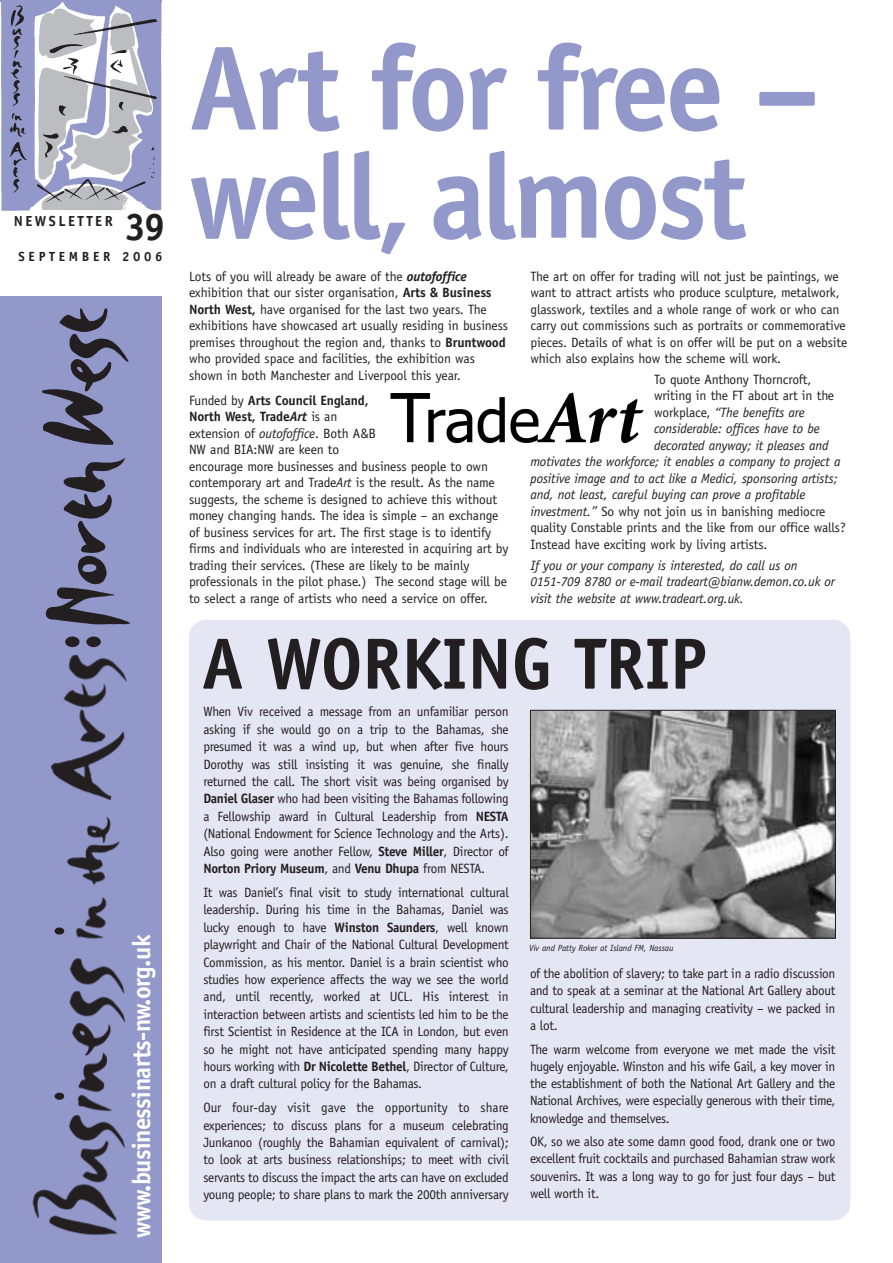
<style>
.page{position:relative;width:893px;height:1263px;background:#fff}
.page>*{position:absolute;margin:0;border:0;box-sizing:border-box;transform-origin:0 0}
.t1{font:700 120.15px/108.1px "Officina Sans";letter-spacing:-.035em;color:#9398cb}
.t2{font:700 72.6px "Officina Sans";letter-spacing:-.005em;color:#231f20}
.t3{font:700 38.55px "Officina Sans";color:#231f20}
.t4{font:700 25.5px "Officina Sans";letter-spacing:-.02em;color:#fff}
.t5{font:700 14.55px "Officina Sans";letter-spacing:.165em;color:#231f20}
.t6{font:13.5px/17.4px "Officina Sans";letter-spacing:-.01em;color:#231f20;text-align:justify}
.t7{font:italic 13.5px/16.5px "Officina Sans";letter-spacing:-.01em;color:#231f20}
.t8{font:700 13.2px "Officina Sans";letter-spacing:.28em;color:#231f20}
.t9{font:italic 9px "Officina Sans";letter-spacing:-.01em;color:#231f20}
.s1{font-weight:700;font-style:italic}
.s2{font-weight:700}
.s3{font-style:italic}
.s4{font-style:normal}
</style>
<div class="page">
<div style="left:189px;top:620px;width:661px;height:600px;background:#e5e6f3;border-radius:17px"></div>
<div style="left:0;top:296px;width:162px;height:967px;background:#9398cb"></div>
<img style="left:1px;top:2px;width:161px;height:209px">
<hr style="left:0;top:0;width:162px;height:2px;background:#9398cb">
<img style="left:32px;top:646px;width:95px;height:590px">
<img style="left:42px;top:308px;width:88px;height:332px">
<div style="left:65px;top:636px;width:15px;height:11px;background:#231f20;border-radius:50%"></div>
<div style="left:86px;top:636px;width:15px;height:11px;background:#231f20;border-radius:50%"></div>
<div style="left:48px;top:1084px;width:27px;height:27px;background:#9398cb;border-radius:50%"></div>
<div style="left:46px;top:918px;width:28px;height:27px;background:#9398cb;border-radius:50%"></div>
<div style="left:55px;top:1093px;width:9px;height:7px;background:#231f20;border-radius:50%"></div>
<div style="left:55px;top:927px;width:9px;height:7px;background:#231f20;border-radius:50%"></div>
<img style="left:532px;top:712px;width:302px;height:224px">
<div style="left:530px;top:710px;width:306px;height:228px;border:1px solid #231f20"></div>
<img style="left:390px;top:392px;width:254px;height:52px">
<p class="t5" style="left:14px;top:215px;width:100px">NEWSLETTER</p>
<h3 class="t3" style="left:125px;top:213px;width:42px">39</h3>
<p class="t8" style="left:19px;top:251px;width:145px">SEPTEMBER 2006</p>
<h3 class="t4" style="left:132px;top:1238px;width:305px;rotate:-90deg">www.businessinarts-nw.org.uk</h3>
<h1 class="t1" style="left:189px;top:45px;width:632px">Art for free – well, almost</h1>
<p class="t6" style="left:189px;top:269px;width:321px;line-height:16.5px;text-align:left">Lots of you will already be aware of the <span class="s1">outofoffice </span>exhibition that our sister organisation, <span class="s2">Arts &amp; Business North West,</span> have organised for the last two years. The exhibitions have showcased art usually residing in business premises throughout the region and, thanks to <span class="s2">Bruntwood </span>who provided space and facilities, the exhibition was shown in both Manchester and Liverpool this year.</p>
<p class="t6" style="left:189px;top:393px;width:321px;line-height:16.5px;text-align:left">Funded by <span class="s2">Arts Council England,<br>North West, Trade</span><span class="s1">Art</span> is an<br>extension of <span class="s3">outofoffice</span>. Both A&amp;B<br>NW and BIA:NW are keen to<br>encourage more businesses and business people to own contemporary art and Trade<span class="s3">Art</span> is the result. As the name suggests, the scheme is designed to achieve this without money changing hands. The idea is simple – an exchange of business services for art. The first stage is to identify firms and individuals who are interested in acquiring art by trading their services. (These are likely to be mainly professionals in the pilot phase.) The second stage will be to select a range of artists who need a service on offer.</p>
<p class="t6" style="left:530px;top:269px;width:319px;line-height:16.5px;text-align:left">The art on offer for trading will not just be paintings, we want to attract artists who produce sculpture, metalwork, glasswork, textiles and a whole range of work or who can carry out commissions such as portraits or commemorative pieces. Details of what is on offer will be put on a website which also explains how the scheme will work.</p>
<p class="t6" style="left:654px;top:372px;width:159px">To quote Anthony Thorncroft,</p>
<p class="t6" style="left:654px;top:388px;width:182px">writing in the FT about art in the</p>
<p class="t7" style="left:654px;top:405px;width:152px"><span class="s4">workplace,</span> “The benefits are</p>
<p class="t7" style="left:654px;top:422px;width:167px">considerable: offices have to be</p>
<p class="t7" style="left:654px;top:438px;width:176px">decorated anyway; it pleases and</p>
<p class="t7" style="left:530px;top:455px;width:312px">motivates the workforce; it enables a company to project a</p>
<p class="t7" style="left:530px;top:471px;width:309px">positive image and to act like a Medici, sponsoring artists;</p>
<p class="t7" style="left:530px;top:488px;width:276px">and, not least, careful buying can prove a profitable</p>
<p class="t6" style="left:530px;top:504px;width:297px"><span class="s3">investment.”</span> So why not join us in banishing mediocre</p>
<p class="t6" style="left:530px;top:520px;width:317px">quality Constable prints and the like from our office walls?</p>
<p class="t6" style="left:530px;top:537px;width:238px">Instead have exciting work by living artists.</p>
<p class="t7" style="left:530px;top:558px;width:306px">If you or your company is interested, do call us on<br>0151-709 8780 or e-mail tradeart@bianw.demon.co.uk or visit the website at www.tradeart.org.uk.</p>
<h2 class="t2" style="left:202px;top:636px;width:507px">A WORKING TRIP</h2>
<p class="t6" style="left:203px;top:704px;width:307px">When Viv received a message from an unfamiliar person asking if she would go on a trip to the Bahamas, she presumed it was a wind up, but when after five hours Dorothy was still insisting it was genuine, she finally returned the call. The short visit was being organised by <span class="s2">Daniel Glaser</span> who had been visiting the Bahamas following a Fellowship award in Cultural Leadership from <span class="s2">NESTA </span>(National Endowment for Science Technology and the Arts).<br>Also going were another Fellow, <span class="s2">Steve Miller</span>, Director of <span class="s2">Norton Priory Museum</span>, and <span class="s2">Venu Dhupa</span> from NESTA.</p>
<p class="t6" style="left:203px;top:885px;width:307px">It was Daniel’s final visit to study international cultural leadership. During his time in the Bahamas, Daniel was lucky enough to have <span class="s2">Winston Saunders</span>, well known playwright and Chair of the National Cultural Development Commission, as his mentor. Daniel is a brain scientist who studies how experience affects the way we see the world and, until recently, worked at UCL. His interest in interaction between artists and scientists led him to be the first Scientist in Residence at the ICA in London, but even so he might not have anticipated spending many happy hours working with <span class="s2">Dr Nicolette Bethel</span>, Director of Culture, on a draft cultural policy for the Bahamas.</p>
<p class="t6" style="left:203px;top:1100px;width:307px">Our four-day visit gave the opportunity to share experiences; to discuss plans for a museum celebrating Junkanoo (roughly the Bahamian equivalent of carnival); to look at arts business relationships; to meet with civil servants to discuss the impact the arts can have on excluded young people; to share plans to mark the 200th anniversary</p>
<p class="t9" style="left:529px;top:944px;width:146px">Viv and Patty Roker at Island FM, Nassau</p>
<p class="t6" style="left:530px;top:966px;width:307px">of the abolition of slavery; to take part in a radio discussion and to speak at a seminar at the National Art Gallery about cultural leadership and managing creativity – we packed in a lot.</p>
<p class="t6" style="left:530px;top:1041px;width:307px">The warm welcome from everyone we met made the visit hugely enjoyable. Winston and his wife Gail, a key mover in the establishment of both the National Art Gallery and the National Archives, were especially generous with their time, knowledge and themselves.</p>
<p class="t6" style="left:530px;top:1134px;width:307px">OK, so we also ate some damn good food, drank one or two excellent fruit cocktails and purchased Bahamian straw work souvenirs. It was a long way to go for just four days – but well worth it.</p>
</div>
